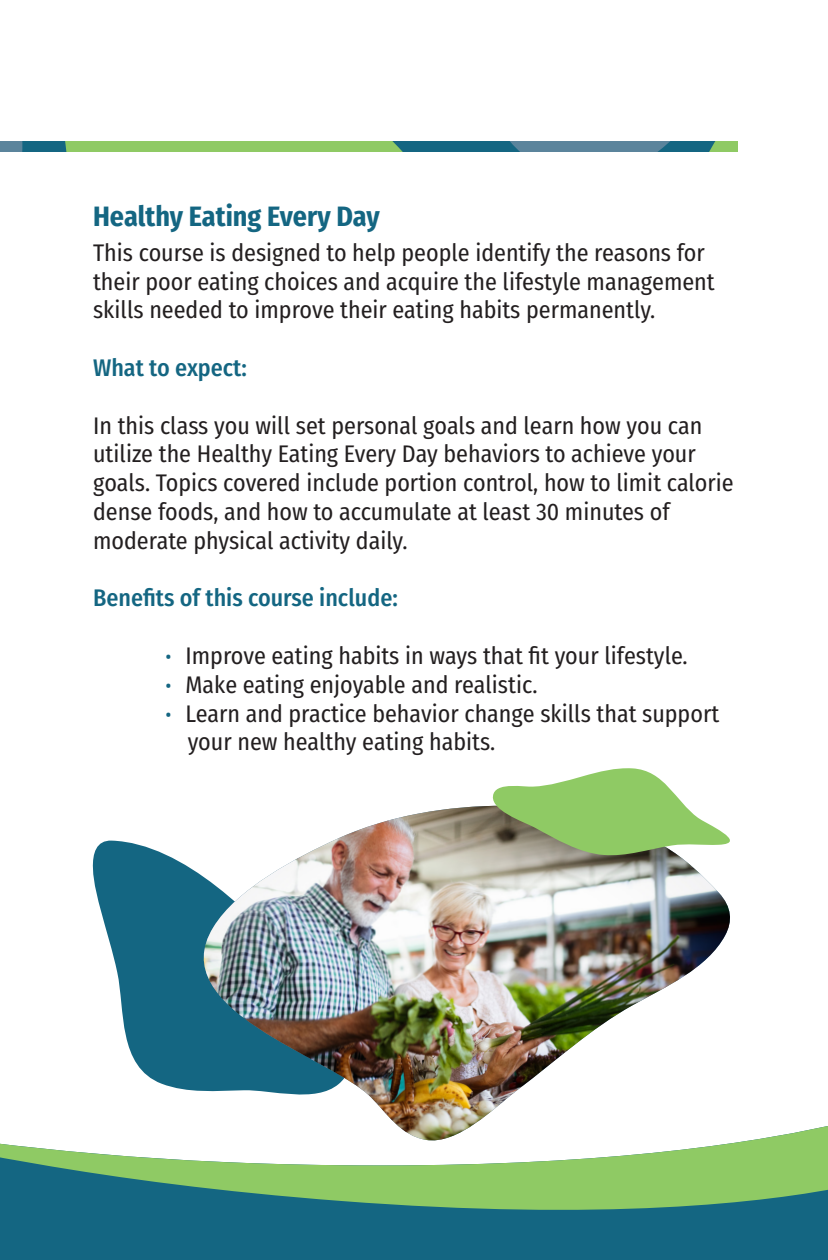
<style>
.page{position:relative;width:828px;height:1260px;background:#fff}
.page>*{position:absolute;margin:0;border:0;box-sizing:border-box;transform-origin:0 0}
.t1{font:700 28px "Fira Sans Condensed";color:#146682}
.t2{font:24px/28.8px "Fira Sans Condensed";color:#231f20}
.t3{font:500 24px "Fira Sans Condensed";color:#146682}
.s1{font-family:"Roboto Condensed";font-size:20px;color:#146682}
</style>
<div class="page">
<svg style="left:92px;top:840px;width:71px;height:245px;fill:#146682"></svg>
<svg style="left:0;top:141px;width:738px;height:11px;background:#609d79"></svg>
<div style="left:0;top:1221px;width:828px;height:39px;background:#146682"></div>
<svg style="left:0;top:1126px;width:828px;height:95px"></svg>
<svg style="left:163px;top:853px;width:31px;height:292px;fill:#146682"></svg>
<img style="left:194px;top:806px;width:539px;height:339px">
<svg style="left:487px;top:768px;width:246px;height:89px"></svg>
<p class="t1" style="left:93px;top:193px;width:288px">Healthy Eating Every Day</p>
<p class="t2" style="left:93px;top:237px;width:623px">This course is designed to help people identify the reasons for their poor eating choices and acquire the lifestyle management skills needed to improve their eating habits permanently.</p>
<p class="t3" style="left:93px;top:348px;width:155px">What to expect:</p>
<p class="t2" style="left:93px;top:410px;width:642px">In this class you will set personal goals and learn how you can utilize the Healthy Eating Every Day behaviors to achieve your goals. Topics covered include portion control, how to limit calorie dense foods, and how to accumulate at least 30 minutes of moderate physical activity daily.</p>
<p class="t3" style="left:93px;top:579px;width:306px">Benefits of this course include:</p>
<p class="t2" style="left:165px;top:641px;width:524px"><span class="s1">•</span> Improve eating habits in ways that fit your lifestyle.</p>
<p class="t2" style="left:165px;top:669px;width:374px"><span class="s1">•</span> Make eating enjoyable and realistic.</p>
<p class="t2" style="left:188px;top:698px;width:533px;text-indent:-23px"><span class="s1">•</span> Learn and practice behavior change skills that support your new healthy eating habits.</p>
</div>
